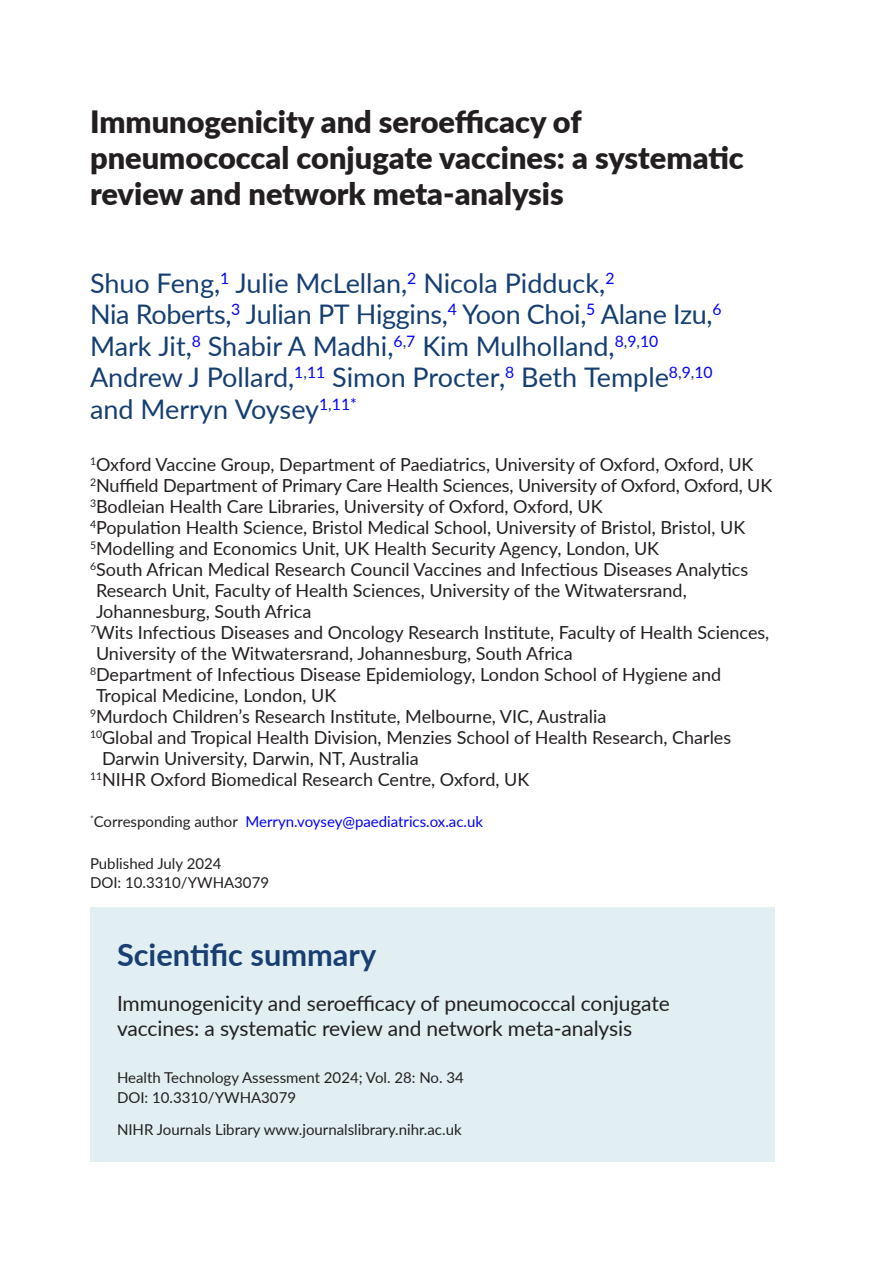
<style>
.page{position:relative;width:893px;height:1263px;background:#fff}
.page>*{position:absolute;margin:0;border:0;box-sizing:border-box;transform-origin:0 0}
.t1{font:900 30.75px/36px "Lato";color:#231f20}
.t2{font:700 30.75px "Lato";color:#193e72}
.t3{font:27px/31.5px "Lato";color:#153f72}
.t4{font:21px/25.2px "Lato";letter-spacing:-.005em;color:#231f20}
.t5{font:18px "Lato";color:#231f20}
.t6{font:15px/19.5px "Lato";color:#231f20}
.t7{font:15px "Lato";color:#00f}
.s1{color:#231f20}
</style>
<div class="page">
<div style="left:90px;top:908px;width:684px;height:254px;background:#e1eff2"></div>
<h1 class="t1" style="left:90px;top:102px;width:655px">Immunogenicity and seroefficacy of pneumococcal conjugate vaccines: a systematic review and network meta-analysis</h1>
<p class="t3" style="left:90px;top:266px;width:633px">Shuo Feng,<sup>1</sup> Julie McLellan,<sup>2</sup> Nicola Pidduck,<sup>2<br></sup>Nia Roberts,<sup>3</sup> Julian PT Higgins,<sup>4</sup> Yoon Choi,<sup>5</sup> Alane Izu,<sup>6<br></sup>Mark Jit,<sup>8</sup> Shabir A Madhi,<sup>6</sup><sup>,</sup><sup>7</sup> Kim Mulholland,<sup>8</sup><sup>,</sup><sup>9</sup><sup>,</sup><sup>10<br></sup>Andrew J Pollard,<sup>1</sup><sup>,</sup><sup>11</sup> Simon Procter,<sup>8</sup> Beth Temple<sup>8</sup><sup>,</sup><sup>9</sup><sup>,</sup><sup>10 </sup>and Merryn Voysey<sup>1</sup><sup>,</sup><sup>11*</sup></p>
<p class="t5" style="left:90px;top:452px;width:665px"><sup>1</sup>Oxford Vaccine Group, Department of Paediatrics, University of Oxford, Oxford, UK</p>
<p class="t5" style="left:90px;top:473px;width:684px"><sup>2</sup>Nuffield Department of Primary Care Health Sciences, University of Oxford, Oxford, UK</p>
<p class="t5" style="left:90px;top:494px;width:514px"><sup>3</sup>Bodleian Health Care Libraries, University of Oxford, Oxford, UK</p>
<p class="t5" style="left:90px;top:515px;width:657px"><sup>4</sup>Population Health Science, Bristol Medical School, University of Bristol, Bristol, UK</p>
<p class="t5" style="left:90px;top:536px;width:571px"><sup>5</sup>Modelling and Economics Unit, UK Health Security Agency, London, UK</p>
<p class="t5" style="left:90px;top:557px;width:660px"><sup>6</sup>South African Medical Research Council Vaccines and Infectious Diseases Analytics</p>
<p class="t5" style="left:96px;top:578px;width:592px">Research Unit, Faculty of Health Sciences, University of the Witwatersrand,</p>
<p class="t5" style="left:96px;top:599px;width:217px">Johannesburg, South Africa</p>
<p class="t5" style="left:90px;top:620px;width:681px"><sup>7</sup>Wits Infectious Diseases and Oncology Research Institute, Faculty of Health Sciences,</p>
<p class="t5" style="left:96px;top:641px;width:478px">University of the Witwatersrand, Johannesburg, South Africa</p>
<p class="t5" style="left:90px;top:662px;width:633px"><sup>8</sup>Department of Infectious Disease Epidemiology, London School of Hygiene and</p>
<p class="t5" style="left:96px;top:683px;width:242px">Tropical Medicine, London, UK</p>
<p class="t5" style="left:90px;top:704px;width:518px"><sup>9</sup>Murdoch Children’s Research Institute, Melbourne, VIC, Australia</p>
<p class="t5" style="left:90px;top:725px;width:643px"><sup>10</sup>Global and Tropical Health Division, Menzies School of Health Research, Charles</p>
<p class="t5" style="left:102px;top:746px;width:318px">Darwin University, Darwin, NT, Australia</p>
<p class="t5" style="left:90px;top:767px;width:441px"><sup>11</sup>NIHR Oxford Biomedical Research Centre, Oxford, UK</p>
<p class="t7" style="left:90px;top:810px;width:395px"><sup>*</sup><span class="s1">Corresponding author</span> Merryn.voysey@paediatrics.ox.ac.uk</p>
<p class="t6" style="left:90px;top:853px;width:181px">Published July 2024<br>DOI: 10.3310/YWHA3079</p>
<h1 class="t2" style="left:117px;top:932px;width:261px">Scientific summary</h1>
<p class="t4" style="left:117px;top:990px;width:554px">Immunogenicity and seroefficacy of pneumococcal conjugate vaccines: a systematic review and network meta-analysis</p>
<p class="t6" style="left:117px;top:1067px;width:348px">Health Technology Assessment 2024; Vol. 28: No. 34<br>DOI: 10.3310/YWHA3079</p>
<p class="t6" style="left:117px;top:1119px;width:346px">NIHR Journals Library www.journalslibrary.nihr.ac.uk</p>
</div>
